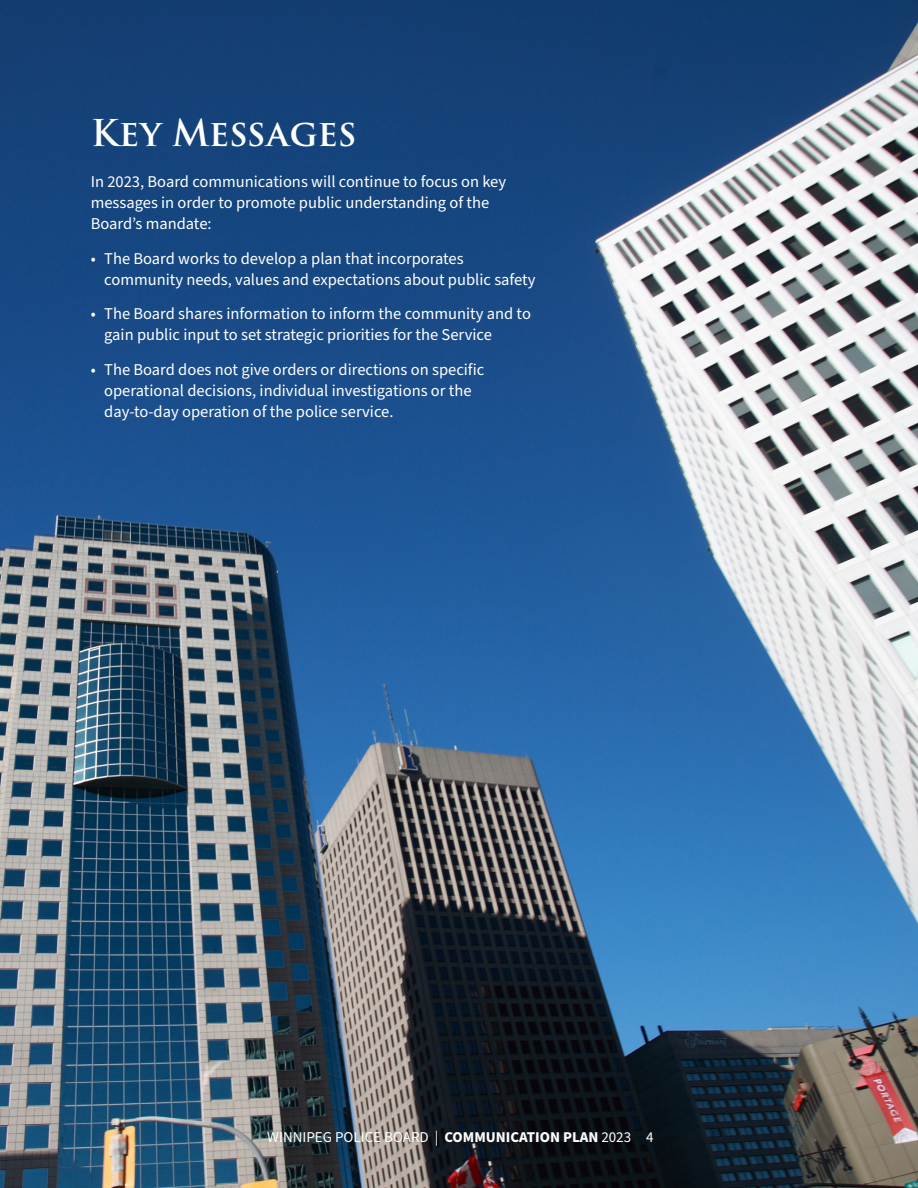
<style>
.page{position:relative;width:918px;height:1188px;background:#fff}
.page>*{position:absolute;margin:0;border:0;box-sizing:border-box;transform-origin:0 0}
.t1{font:600 36px "Trajan Pro 3";letter-spacing:.005em;color:#fff}
.Body_copy{font:16.5px/21px "Source Sans Pro";color:#fff}
.Body_copy-2{font:15px "Source Sans Pro";color:#fff}
.s1{font-weight:700}
</style>
<div class="page">
<img style="left:0;top:0;width:918px;height:1188px">
<p class="t1" style="left:91px;top:107px;width:267px">Key Messages</p>
<p class="Body_copy" style="left:91px;top:172px;width:417px">In 2023, Board communications will continue to focus on key messages in order to promote public understanding of the<br>Board’s mandate:</p>
<p class="Body_copy" style="left:104px;top:248px;width:433px;text-indent:-14px">• The Board works to develop a plan that incorporates community needs, values and expectations about public safety</p>
<p class="Body_copy" style="left:104px;top:304px;width:428px;text-indent:-14px">• The Board shares information to inform the community and to gain public input to set strategic priorities for the Service</p>
<p class="Body_copy" style="left:104px;top:359px;width:382px;text-indent:-14px">• The Board does not give orders or directions on specific operational decisions, individual investigations or the day-to-day operation of the police service.</p>
<p class="Body_copy-2" style="left:267px;top:1127px;width:388px">WINNIPEG POLICE BOARD | <span class="s1">COMMUNICATION PLAN</span> 2023 4</p>
</div>
